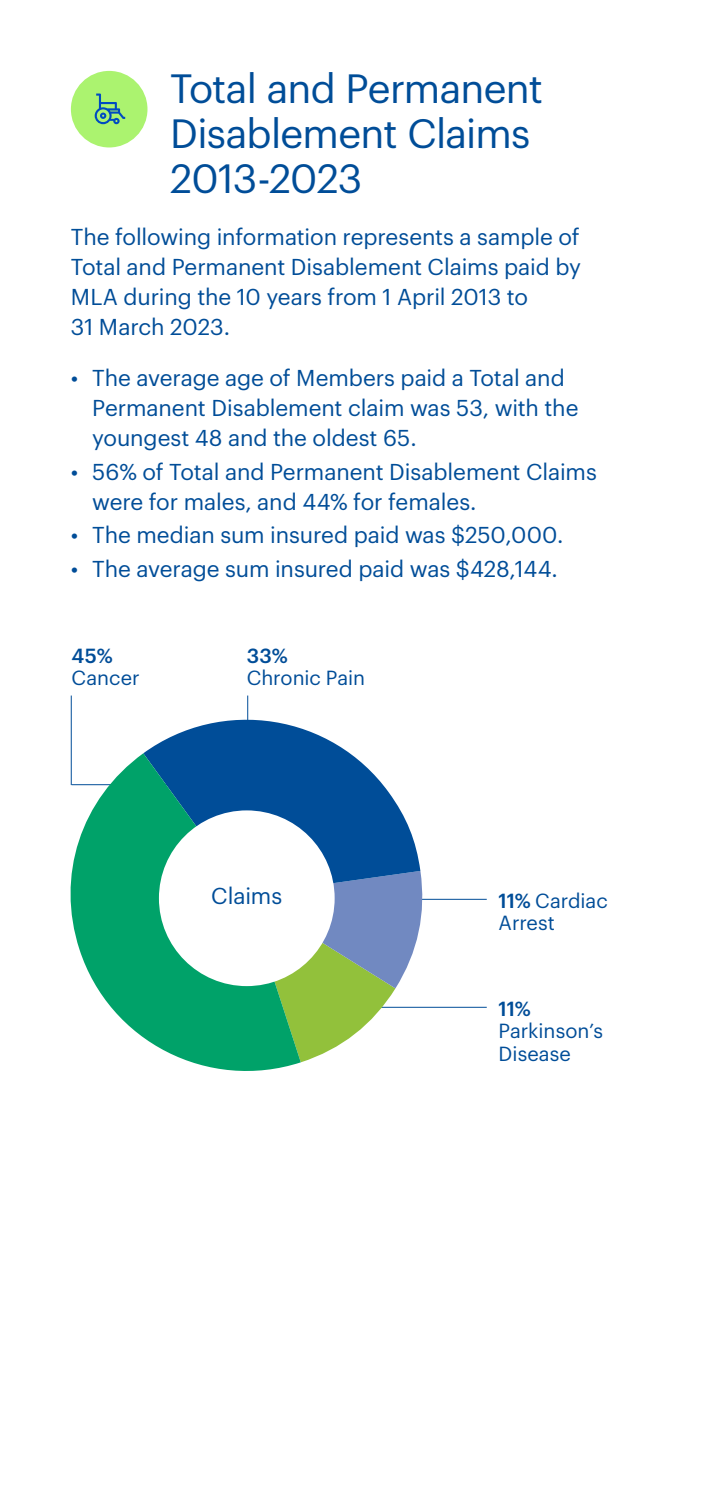
<style>
.page{position:relative;width:702px;height:1489px;background:#fff}
.page>*{position:absolute;margin:0;border:0;box-sizing:border-box;transform-origin:0 0}
.t1{font:40px/45px "Graphik";letter-spacing:-.02em;color:#004d98}
.t2{font:22.5px/30px "Graphik";letter-spacing:-.005em;color:#004d98}
.t3{font:20px/22.5px "Graphik";color:#004d98}
.t4{font:500 20px "Graphik";color:#004d98}
.s1{font-weight:500}
</style>
<div class="page">
<div style="left:71px;top:71px;width:76px;height:76px;background:#abf36f;border-radius:50%"></div>
<svg style="left:95px;top:93px;width:30px;height:31px"></svg>
<hr style="left:416px;top:898px;width:70px;height:1px;background:#004d98">
<hr style="left:311px;top:1006px;width:175px;height:1px;background:#004d98">
<hr style="left:71px;top:695px;width:1px;height:90px;background:#004d98">
<hr style="left:247px;top:695px;width:1px;height:31px;background:#004d98">
<svg style="left:301px;top:870px;width:125px;height:192px"></svg>
<svg style="left:144px;top:696px;width:276px;height:199px"></svg>
<svg style="left:70px;top:753px;width:231px;height:318px;fill:#00a269"></svg>
<div style="left:159px;top:810px;width:175px;height:176px;background:#fff;border-radius:50%"></div>
<h1 class="t1" style="left:170px;top:63px;width:374px">Total and Permanent<br>Disablement Claims<br>2013-2023</h1>
<p class="t2" style="left:71px;top:219px;width:511px">The following information represents a sample of Total and Permanent Disablement Claims paid by MLA during the 10 years from 1 April 2013 to<br>31 March 2023.</p>
<p class="t2" style="left:92px;top:361px;width:488px;text-indent:-21px">• The average age of Members paid a Total and<br>Permanent Disablement claim was 53, with the youngest 48 and the oldest 65.</p>
<p class="t2" style="left:92px;top:454px;width:506px;text-indent:-21px">• 56% of Total and Permanent Disablement Claims were for males, and 44% for females.</p>
<p class="t2" style="left:71px;top:518px;width:494px">• The median sum insured paid was $250,000.</p>
<p class="t2" style="left:71px;top:551px;width:488px">• The average sum insured paid was $428,144.</p>
<p class="t4" style="left:72px;top:640px;width:43px">45%</p>
<p class="t3" style="left:72px;top:665px;width:70px">Cancer</p>
<p class="t4" style="left:247px;top:640px;width:43px">33%</p>
<p class="t3" style="left:247px;top:665px;width:120px">Chronic Pain</p>
<p class="t2" style="left:211px;top:879px;width:72px">Claims</p>
<p class="t3" style="left:498px;top:887px;width:111px"><span class="s1">11%</span> Cardiac<br>Arrest</p>
<p class="t4" style="left:498px;top:993px;width:34px">11%</p>
<p class="t3" style="left:498px;top:1018px;width:106px">Parkinson’s<br>Disease</p>
</div>
